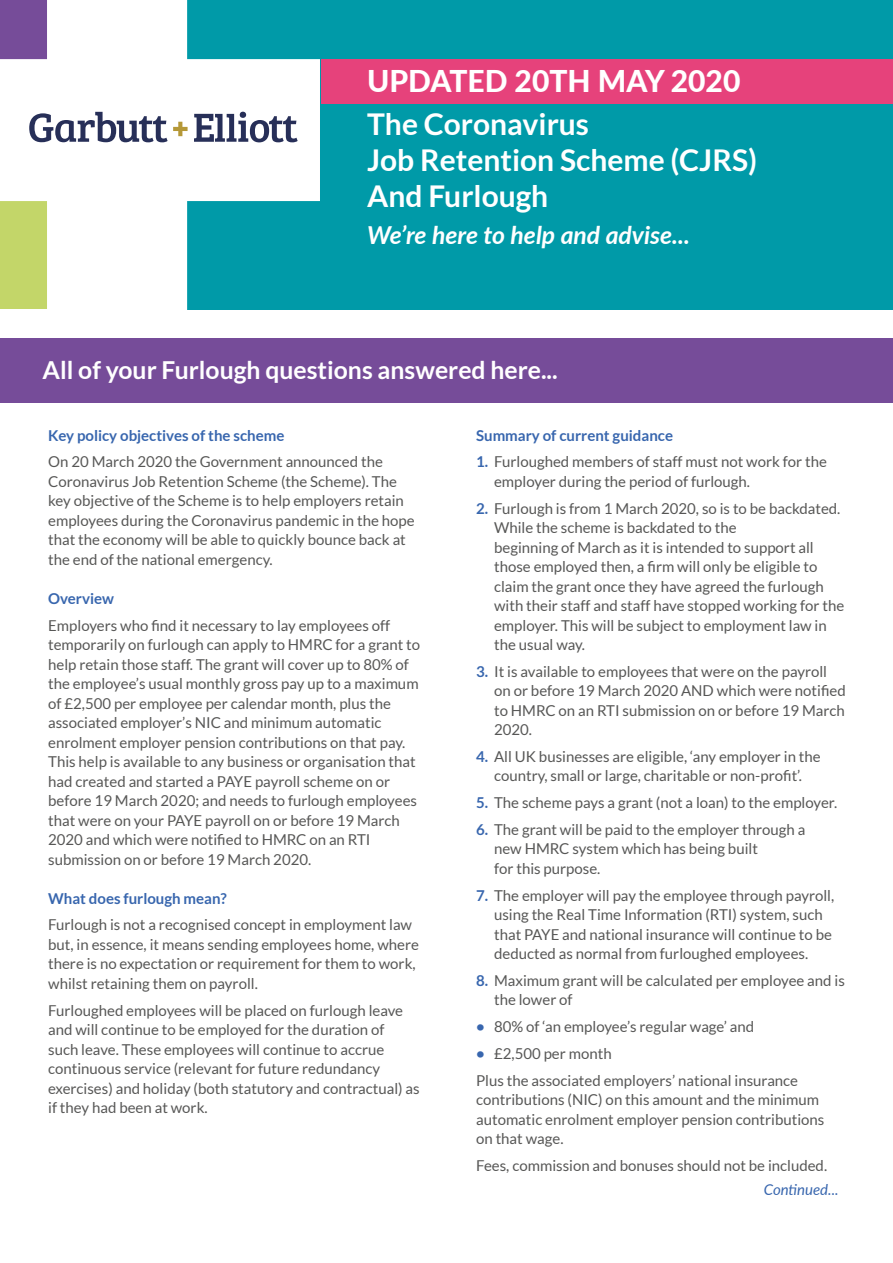
<style>
.page{position:relative;width:893px;height:1263px;background:#fff}
.page>*{position:absolute;margin:0;border:0;box-sizing:border-box;transform-origin:0 0}
.t1{font:700 30px/36px "Lato";color:#fff}
.t2{font:800 30px "Lato";color:#fff}
.t3{font:700 24.75px "Lato";color:#fff}
.t4{font:italic 700 24.75px "Lato";color:#fff}
.t5{font:15px/19.5px "Lato";color:#575756}
.t6{font:700 15px "Lato";color:#3866ae}
.t7{font:italic 15px "Lato";color:#3866ae}
.s1{font-weight:700;color:#3866ae}
</style>
<div class="page">
<div style="left:150px;top:0;width:743px;height:310px;background:#009aa8"></div>
<svg style="left:0;top:0;width:320px;height:310px;fill:#fff"></svg>
<div style="left:0;top:338px;width:893px;height:65px;background:#764c99"></div>
<div style="left:321px;top:59px;width:572px;height:45px;background:#e6427b"></div>
<svg style="left:194px;top:112px;width:104px;height:30px;background:#9da1b3"></svg>
<svg style="left:29px;top:112px;width:159px;height:30px"></svg>
<h1 class="t2" style="left:367px;top:58px;width:375px">UPDATED 20TH MAY 2020</h1>
<h1 class="t1" style="left:367px;top:105px;width:391px">The Coronavirus<br>Job Retention Scheme (CJRS)<br>And Furlough</h1>
<h2 class="t4" style="left:367px;top:217px;width:324px">We’re here to help and advise...</h2>
<h2 class="t3" style="left:43px;top:356px;width:517px">All of your Furlough questions answered here...</h2>
<p class="t6" style="left:48px;top:426px;width:238px">Key policy objectives of the scheme</p>
<p class="t5" style="left:48px;top:452px;width:368px">On 20 March 2020 the Government announced the Coronavirus Job Retention Scheme (the Scheme). The key objective of the Scheme is to help employers retain employees during the Coronavirus pandemic in the hope that the economy will be able to quickly bounce back at the end of the national emergency.</p>
<p class="t6" style="left:48px;top:590px;width:67px">Overview</p>
<p class="t5" style="left:48px;top:615px;width:373px">Employers who find it necessary to lay employees off temporarily on furlough can apply to HMRC for a grant to help retain those staff. The grant will cover up to 80% of the employee’s usual monthly gross pay up to a maximum of £2,500 per employee per calendar month, plus the associated employer’s NIC and minimum automatic enrolment employer pension contributions on that pay.<br>This help is available to any business or organisation that had created and started a PAYE payroll scheme on or before 19 March 2020; and needs to furlough employees that were on your PAYE payroll on or before 19 March 2020 and which were notified to HMRC on an RTI submission on or before 19 March 2020.</p>
<p class="t6" style="left:48px;top:889px;width:180px">What does furlough mean?</p>
<p class="t5" style="left:48px;top:915px;width:372px">Furlough is not a recognised concept in employment law but, in essence, it means sending employees home, where there is no expectation or requirement for them to work, whilst retaining them on payroll.</p>
<p class="t5" style="left:48px;top:1000px;width:373px">Furloughed employees will be placed on furlough leave and will continue to be employed for the duration of<br>such leave. These employees will continue to accrue continuous service (relevant for future redundancy exercises) and holiday (both statutory and contractual) as if they had been at work.</p>
<p class="t6" style="left:476px;top:426px;width:198px">Summary of current guidance</p>
<p class="t5" style="left:494px;top:452px;width:334px;text-indent:-18px"><span class="s1">1.</span> Furloughed members of staff must not work for the employer during the period of furlough.</p>
<p class="t5" style="left:494px;top:498px;width:352px;text-indent:-18px"><span class="s1">2.</span> Furlough is from 1 March 2020, so is to be backdated.<br>While the scheme is backdated to the<br>beginning of March as it is intended to support all those employed then, a firm will only be eligible to claim the grant once they have agreed the furlough with their staff and staff have stopped working for the employer. This will be subject to employment law in the usual way.</p>
<p class="t5" style="left:494px;top:661px;width:353px;text-indent:-18px"><span class="s1">3.</span> It is available to employees that were on the payroll on or before 19 March 2020 AND which were notified to HMRC on an RTI submission on or before 19 March 2020.</p>
<p class="t5" style="left:476px;top:747px;width:346px;text-align:center"><span class="s1">4.</span> All UK businesses are eligible, ‘any employer in the country, small or large, charitable or non-profit’.</p>
<p class="t5" style="left:476px;top:793px;width:363px"><span class="s1">5.</span> The scheme pays a grant (not a loan) to the employer.</p>
<p class="t5" style="left:494px;top:820px;width:313px;text-indent:-18px"><span class="s1">6.</span> The grant will be paid to the employer through a new HMRC system which has being built<br>for this purpose.</p>
<p class="t5" style="left:494px;top:885px;width:342px;text-indent:-18px"><span class="s1">7.</span> The employer will pay the employee through payroll, using the Real Time Information (RTI) system, such that PAYE and national insurance will continue to be deducted as normal from furloughed employees.</p>
<p class="t5" style="left:494px;top:970px;width:352px;text-indent:-18px"><span class="s1">8.</span> Maximum grant will be calculated per employee and is the lower of</p>
<p class="t5" style="left:476px;top:1017px;width:280px"><span class="s1">•</span> 80% of ‘an employee’s regular wage’ and</p>
<p class="t5" style="left:476px;top:1040px;width:324px;line-height:26.7px"><span class="s1">•</span> £2,500 per month<br>Plus the associated employers’ national insurance</p>
<p class="t5" style="left:476px;top:1090px;width:350px">contributions (NIC) on this amount and the minimum automatic enrolment employer pension contributions on that wage.</p>
<p class="t5" style="left:476px;top:1155px;width:353px">Fees, commission and bonuses should not be included.</p>
<p class="t7" style="left:764px;top:1179px;width:76px">Continued...</p>
</div>
